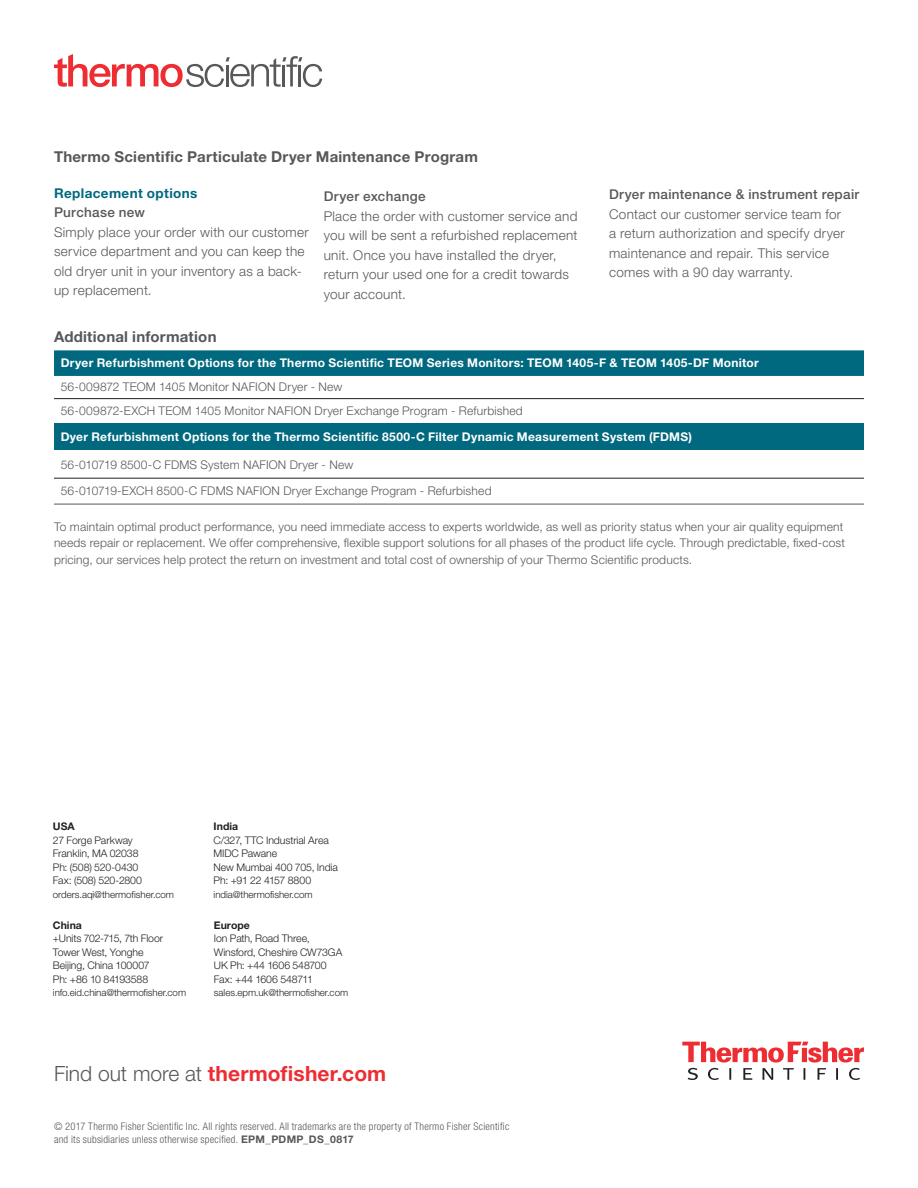
<style>
.page{position:relative;width:918px;height:1188px;background:#fff}
.page>*{position:absolute;margin:0;border:0;box-sizing:border-box;transform-origin:0 0}
.CTA{font:700 21px "Helvetica Neue LT Std";letter-spacing:.005em;color:#ee2d33}
.Content_Header{font:700 15px "Helvetica Neue LT Std";letter-spacing:.015em;color:#57585a}
.Body_copy{font:300 13.5px/19.5px "Helvetica Neue LT Std";letter-spacing:.02em;color:#57585a}
.Body_copy-2{font:500 13.5px "Helvetica Neue LT Std";letter-spacing:.02em;color:#57585a}
.Body_copy-3{font:700 13.5px "Helvetica Neue LT Std";letter-spacing:.03em;color:#00687f}
.Body_copy-4{font:300 12px/16.5px "Helvetica Neue LT Std";letter-spacing:.015em;color:#57585a}
.Table_Text_-_Left{font:300 12px "Helvetica Neue LT Std";letter-spacing:.015em;color:#57585a}
.Title_Row_-_Left{font:700 12px "Helvetica Neue LT Std";letter-spacing:.025em;color:#fff}
.Location_Numbers{font:300 10.5px/13.5px "Helvetica Neue LT Std";letter-spacing:-.01em;color:#231f20}
.Copyright___Tactic{font:300 condensed 10.5px/13.5px "Helvetica Neue LT Std";letter-spacing:.025em;color:#57585a}
.Location_Numbers-2{font:300 9.75px "Helvetica Neue LT Std";letter-spacing:-.005em;color:#231f20}
.s1{font-weight:700}
.s2{font-weight:300;color:#57585a}
.s3{font-weight:700;font-stretch:normal}
</style>
<div class="page">
<div style="left:54px;top:350px;width:810px;height:100px;background:#00687f"></div>
<div style="left:54px;top:376px;width:810px;height:23px;background:#fff"></div>
<div style="left:54px;top:399px;width:810px;height:23px;background:#fff"></div>
<hr style="left:54px;top:398px;width:810px;height:1px;background:#231f20">
<hr style="left:54px;top:478px;width:810px;height:1px;background:#231f20">
<hr style="left:54px;top:504px;width:810px;height:1px;background:#57585a">
<svg style="left:54px;top:54px;width:268px;height:33px"></svg>
<svg style="left:682px;top:1042px;width:182px;height:38px"></svg>
<p class="Content_Header" style="left:54px;top:147px;width:425px">Thermo Scientific Particulate Dryer Maintenance Program</p>
<p class="Body_copy-3" style="left:54px;top:185px;width:145px">Replacement options</p>
<p class="Body_copy-2" style="left:54px;top:205px;width:93px">Purchase new</p>
<p class="Body_copy" style="left:54px;top:222px;width:256px">Simply place your order with our customer service department and you can keep the old dryer unit in your inventory as a back&shy;up replacement.</p>
<p class="Body_copy-2" style="left:324px;top:189px;width:103px">Dryer exchange</p>
<p class="Body_copy" style="left:324px;top:206px;width:255px">Place the order with customer service and you will be sent a refurbished replacement unit. Once you have installed the dryer, return your used one for a credit towards your account.</p>
<p class="Body_copy-2" style="left:609px;top:187px;width:252px">Dryer maintenance &amp; instrument repair</p>
<p class="Body_copy" style="left:609px;top:204px;width:237px">Contact our customer service team for a return authorization and specify dryer maintenance and repair. This service comes with a 90 day warranty.</p>
<p class="Content_Header" style="left:54px;top:327px;width:164px">Additional information</p>
<p class="Title_Row_-_Left" style="left:61px;top:356px;width:700px">Dryer Refurbishment Options for the Thermo Scientific TEOM Series Monitors: TEOM 1405-F &amp; TEOM 1405-DF Monitor</p>
<p class="Table_Text_-_Left" style="left:61px;top:380px;width:283px">56-009872 TEOM 1405 Monitor NAFION Dryer - New</p>
<p class="Table_Text_-_Left" style="left:61px;top:403px;width:464px">56-009872-EXCH TEOM 1405 Monitor NAFION Dryer Exchange Program - Refurbished</p>
<p class="Title_Row_-_Left" style="left:61px;top:429px;width:633px">Dyer Refurbishment Options for the Thermo Scientific 8500-C Filter Dynamic Measurement System (FDMS)</p>
<p class="Table_Text_-_Left" style="left:61px;top:457px;width:294px">56-010719 8500-C FDMS System NAFION Dryer - New</p>
<p class="Table_Text_-_Left" style="left:61px;top:484px;width:432px">56-010719-EXCH 8500-C FDMS NAFION Dryer Exchange Program - Refurbished</p>
<p class="Body_copy-4" style="left:54px;top:518px;width:793px">To maintain optimal product performance, you need immediate access to experts worldwide, as well as priority status when your air quality equipment needs repair or replacement. We offer comprehensive, flexible support solutions for all phases of the product life cycle. Through predictable, fixed-cost pricing, our services help protect the return on investment and total cost of ownership of your Thermo Scientific products.</p>
<p class="Location_Numbers" style="left:53px;top:820px;width:91px"><span class="s1">USA<br></span>27 Forge Parkway<br>Franklin, MA 02038<br>Ph: (508) 520-0430<br>Fax: (508) 520-2800</p>
<p class="Location_Numbers-2" style="left:53px;top:888px;width:123px">orders.aqi@thermofisher.com</p>
<p class="Location_Numbers" style="left:53px;top:918px;width:112px"><span class="s1">China<br></span>+Units 702-715, 7th Floor<br>Tower West, Yonghe<br>Beijing, China 100007<br>Ph: +86 10 84193588</p>
<p class="Location_Numbers-2" style="left:53px;top:987px;width:135px">info.eid.china@thermofisher.com</p>
<p class="Location_Numbers" style="left:214px;top:820px;width:126px"><span class="s1">India<br></span>C/327, TTC Industrial Area<br>MIDC Pawane<br>New Mumbai 400 705, India<br>Ph: +91 22 4157 8800</p>
<p class="Location_Numbers-2" style="left:214px;top:888px;width:100px">india@thermofisher.com</p>
<p class="Location_Numbers" style="left:214px;top:918px;width:130px"><span class="s1">Europe<br></span>Ion Path, Road Three,<br>Winsford, Cheshire CW73GA<br>UK Ph: +44 1606 548700<br>Fax: +44 1606 548711</p>
<p class="Location_Numbers-2" style="left:214px;top:987px;width:136px">sales.epm.uk@thermofisher.com</p>
<p class="CTA" style="left:54px;top:1060px;width:334px"><span class="s2">Find out more at</span> thermofisher.com</p>
<p class="Copyright___Tactic" style="left:54px;top:1119px;width:457px">© 2017 Thermo Fisher Scientific Inc. All rights reserved. All trademarks are the property of Thermo Fisher Scientific and its subsidiaries unless otherwise specified. <span class="s3">EPM_PDMP_DS_0817</span></p>
</div>
